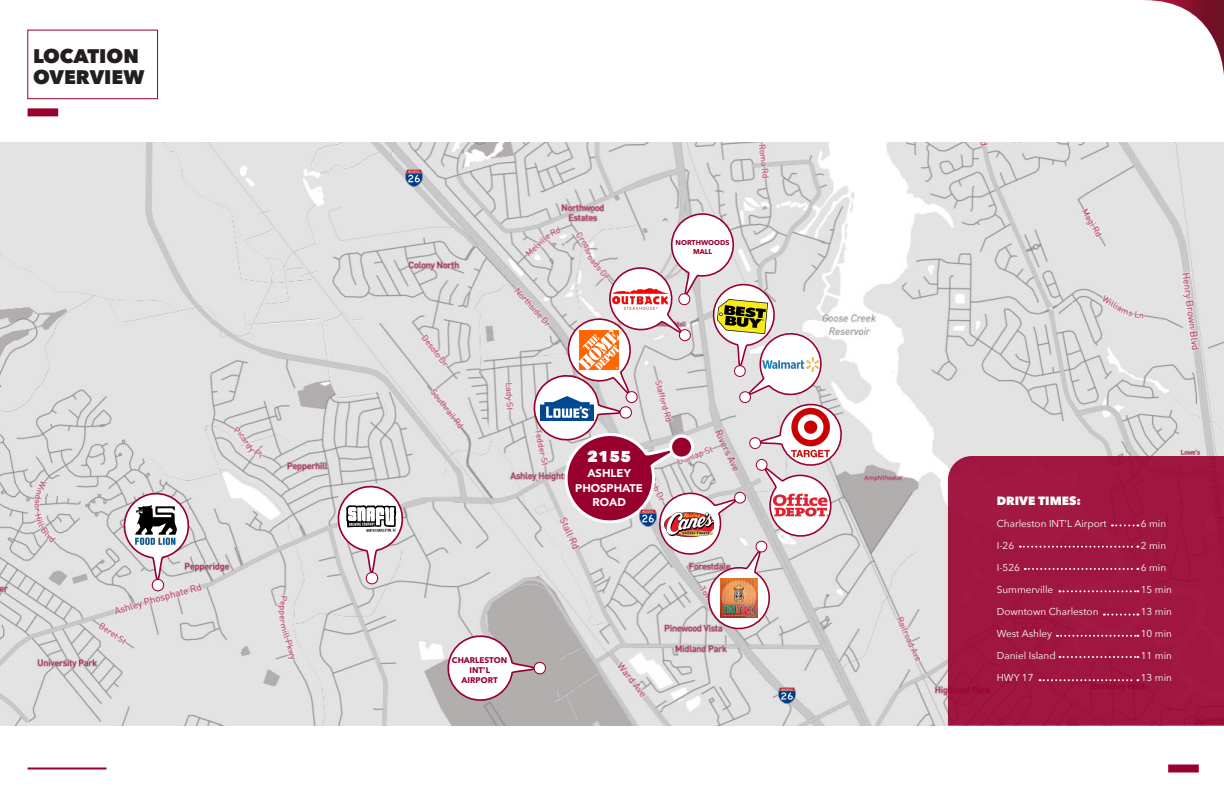
<style>
.page{position:relative;width:1224px;height:792px;background:#fff}
.page>*{position:absolute;margin:0;border:0;box-sizing:border-box;transform-origin:0 0}
.t1{font:800 19.6px "Avenir Next";color:#231f20}
.t2{font:800 15.7px "Avenir Next";color:#fff}
.t3{font:800 12px "Avenir Next";color:#fff}
.t4{font:900 11.2px "Avenir";color:#fff}
.t5{font:10px "Avenir Next";color:#fff}
.t6{font:700 8.2px "Avenir Next LT Pro";color:#98002e}
.t7{font:700 7px "Avenir Next LT Pro";color:#98002e}
</style>
<div class="page">
<div style="left:28px;top:30px;width:130px;height:69px;border:1px solid #98002e"></div>
<div style="left:28px;top:108px;width:30px;height:8px;background:#98002e"></div>
<hr style="left:28px;top:768px;width:79px;height:2px;background:#98002e">
<img style="left:0;top:142px;width:1224px;height:584px">
<div style="left:1168px;top:765px;width:31px;height:8px;background:#98002e"></div>
<svg style="left:1143px;top:0;width:81px;height:75px"></svg>
<img style="left:406px;top:170px;width:17px;height:16px">
<img style="left:779px;top:703px;width:17px;height:1px">
<svg style="left:335px;top:483px;width:71px;height:103px"></svg>
<svg style="left:121px;top:490px;width:71px;height:103px"></svg>
<svg style="left:445px;top:212px;width:400px;height:491px;background:#d9d1d3"></svg>
<img style="left:664px;top:513px;width:50px;height:24px">
<img style="left:718px;top:299px;width:49px;height:34px">
<img style="left:762px;top:357px;width:56px;height:14px">
<img style="left:579px;top:329px;width:40px;height:41px">
<img style="left:346px;top:504px;width:51px;height:28px">
<img style="left:136px;top:506px;width:41px;height:38px">
<img style="left:541px;top:396px;width:52px;height:24px">
<img style="left:720px;top:578px;width:38px;height:40px">
<img style="left:611px;top:288px;width:57px;height:22px">
<img style="left:789px;top:405px;width:42px;height:55px">
<img style="left:774px;top:491px;width:53px;height:28px">
<div style="left:948px;top:456px;width:276px;height:270px;background:#9f1740"></div>
<svg style="left:1112px;top:524px;width:26px;height:2px"></svg>
<svg style="left:1020px;top:546px;width:118px;height:2px"></svg>
<svg style="left:1025px;top:568px;width:113px;height:2px"></svg>
<svg style="left:1059px;top:590px;width:79px;height:2px"></svg>
<svg style="left:1104px;top:614px;width:34px;height:2px"></svg>
<svg style="left:1057px;top:635px;width:81px;height:2px"></svg>
<svg style="left:1059px;top:656px;width:79px;height:2px"></svg>
<svg style="left:1040px;top:679px;width:98px;height:2px"></svg>
<p class="t1" style="left:33px;top:44px;width:107px">LOCATION</p>
<p class="t1" style="left:33px;top:65px;width:113px">OVERVIEW</p>
<p class="t7" style="left:676px;top:239px;width:56px">NORTHWOODS</p>
<p class="t7" style="left:693px;top:247px;width:21px">MALL</p>
<p class="t6" style="left:452px;top:655px;width:57px">CHARLESTON</p>
<p class="t6" style="left:469px;top:665px;width:22px">INT’L</p>
<p class="t6" style="left:462px;top:675px;width:38px">AIRPORT</p>
<p class="t2" style="left:587px;top:447px;width:45px">2155</p>
<p class="t4" style="left:587px;top:464px;width:45px">ASHLEY</p>
<p class="t4" style="left:575px;top:478px;width:69px">PHOSPHATE</p>
<p class="t4" style="left:592px;top:493px;width:35px">ROAD</p>
<p class="t3" style="left:997px;top:494px;width:86px">DRIVE TIMES:</p>
<p class="t5" style="left:997px;top:515px;width:111px">Charleston INT’L Airport</p>
<p class="t5" style="left:1141px;top:515px;width:27px">6 min</p>
<p class="t5" style="left:997px;top:537px;width:19px">I-26</p>
<p class="t5" style="left:1141px;top:537px;width:27px">2 min</p>
<p class="t5" style="left:997px;top:559px;width:25px">I-526</p>
<p class="t5" style="left:1141px;top:559px;width:27px">6 min</p>
<p class="t5" style="left:997px;top:581px;width:58px">Summerville</p>
<p class="t5" style="left:1141px;top:581px;width:33px">15 min</p>
<p class="t5" style="left:997px;top:603px;width:103px">Downtown Charleston</p>
<p class="t5" style="left:1141px;top:603px;width:33px">13 min</p>
<p class="t5" style="left:997px;top:625px;width:57px">West Ashley</p>
<p class="t5" style="left:1141px;top:625px;width:33px">10 min</p>
<p class="t5" style="left:997px;top:647px;width:61px">Daniel Island</p>
<p class="t5" style="left:1141px;top:647px;width:33px">11 min</p>
<p class="t5" style="left:997px;top:669px;width:38px">HWY 17</p>
<p class="t5" style="left:1141px;top:669px;width:33px">13 min</p>
</div>
